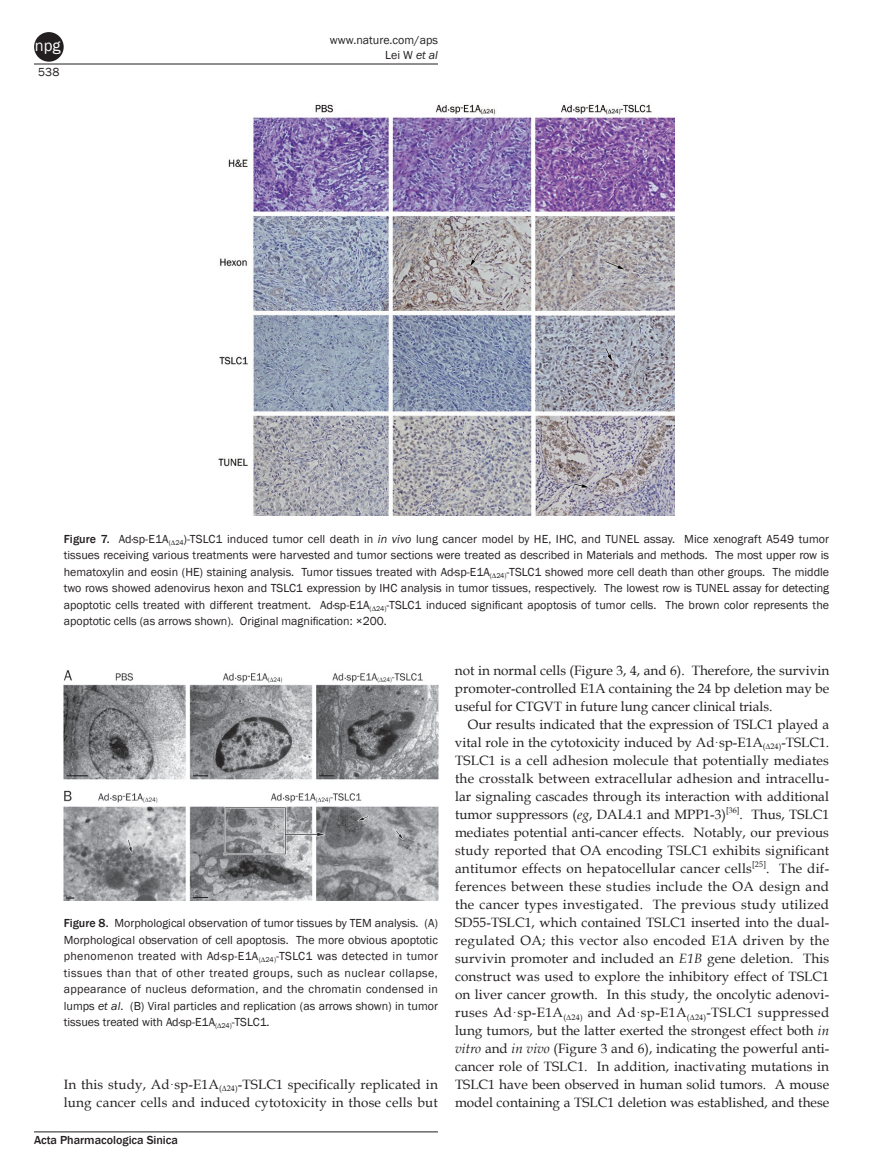
<style>
.page{position:relative;width:893px;height:1170px;background:#fff}
.page>*{position:absolute;margin:0;border:0;box-sizing:border-box;transform-origin:0 0}
.t1{font:16.5px "Franklin Gothic";color:#fff}
.t2{font:13.5px/18px "Book Antiqua";color:#231f20;text-align:justify}
.t3{font:12px/16.5px "Franklin Gothic";color:#231f20;text-align:justify}
.t4{font:12px/16.5px "Franklin Gothic Book 2";color:#231f20}
.t5{font:12px "Franklin Gothic Medium 2";color:#231f20}
.s1{font-style:italic}
.s2{font-weight:500}
.s3{font-family:"Franklin Gothic"}
.s4{font-family:"Times New Roman"}
</style>
<div class="page">
<hr style="left:34px;top:64px;width:404px;height:1px;background:#231f20">
<hr style="left:34px;top:1131px;width:404px;height:1px;background:#231f20">
<div style="left:34px;top:32px;width:30px;height:30px;background:#231f20;border-radius:50%"></div>
<img style="left:64px;top:670px;width:374px;height:230px">
<img style="left:218px;top:104px;width:456px;height:411px">
<p class="t1" style="left:35px;top:35px;width:27px">npg</p>
<p class="t3" style="left:38px;top:64px;width:23px">538</p>
<p class="t3" style="left:330px;top:32px;width:110px;line-height:15px;text-align:right">www.nature.com/aps<br>Lei W <span class="s1">et al</span></p>
<p class="t3" style="left:64px;top:530px;width:767px"><span class="s2">Figure 7.</span> Ad·sp-E1A<sub>(∆24</sub>)-TSLC1 induced tumor cell death in <span class="s1">in vivo</span> lung cancer model by HE, IHC, and TUNEL assay. Mice xenograft A549 tumor tissues receiving various treatments were harvested and tumor sections were treated as described in Materials and methods. The most upper row is hematoxylin and eosin (HE) staining analysis. Tumor tissues treated with Ad·sp-E1A<sub>(∆24)</sub>-TSLC1 showed more cell death than other groups. The middle two rows showed adenovirus hexon and TSLC1 expression by IHC analysis in tumor tissues, respectively. The lowest row is TUNEL assay for detecting</p>
<p class="t4" style="left:64px;top:596px;width:767px"><span class="s3">apoptotic cells treated with different treatment. Ad·sp-E1A</span><sub>(∆24)</sub>-TSLC1 induced significant apoptosis of tumor cells. The brown color represents the apoptotic cells (as arrows shown). Original magnification: ×200.</p>
<p class="t3" style="left:64px;top:915px;width:376px"><span class="s2">Figure 8.</span> Morphological observation of tumor tissues by TEM analysis. (A)<br>Morphological observation of cell apoptosis. The more obvious apoptotic phenomenon treated with Ad·sp-E1A<sub>(∆24)</sub>-TSLC1 was detected in tumor tissues than that of other treated groups, such as nuclear collapse, appearance of nucleus deformation, and the chromatin condensed in lumps <span class="s1">et al</span>. (B) Viral particles and replication (as arrows shown) in tumor tissues treated with Ad·sp-E1A<sub>(∆24)</sub>-TSLC1.</p>
<p class="t2" style="left:64px;top:1075px;width:376px">In this study, Ad<span class="s4">·</span>sp-E1A<sub>(∆24)</sub>-TSLC1 specifically replicated in lung cancer cells and induced cytotoxicity in those cells but</p>
<p class="t5" style="left:34px;top:1132px;width:145px">Acta Pharmacologica Sinica</p>
<p class="t2" style="left:455px;top:661px;width:376px">not in normal cells (Figure 3, 4, and 6). Therefore, the survivin promoter-controlled E1A containing the 24 bp deletion may be useful for CTGVT in future lung cancer clinical trials.</p>
<p class="t2" style="left:455px;top:715px;width:376px;text-indent:13px">Our results indicated that the expression of TSLC1 played a vital role in the cytotoxicity induced by Ad<span class="s4">·</span>sp-E1A<sub>(∆24)</sub>-TSLC1.<br>TSLC1 is a cell adhesion molecule that potentially mediates the crosstalk between extracellular adhesion and intracellu&shy;lar signaling cascades through its interaction with additional tumor suppressors (<span class="s1">eg</span>, DAL4.1 and MPP1-3)<sup>[36]</sup>. Thus, TSLC1 mediates potential anti-cancer effects. Notably, our previous study reported that OA encoding TSLC1 exhibits significant antitumor effects on hepatocellular cancer cells<sup>[25]</sup>. The dif&shy;ferences between these studies include the OA design and the cancer types investigated. The previous study utilized SD55-TSLC1, which contained TSLC1 inserted into the dual&shy;regulated OA; this vector also encoded E1A driven by the survivin promoter and included an <span class="s1">E1B</span> gene deletion. This construct was used to explore the inhibitory effect of TSLC1 on liver cancer growth. In this study, the oncolytic adenovi&shy;ruses Ad<span class="s4">·</span>sp-E1A<sub>(∆24)</sub> and Ad<span class="s4">·</span>sp-E1A<sub>(∆24)</sub>-TSLC1 suppressed lung tumors, but the latter exerted the strongest effect both <span class="s1">in vitro</span> and <span class="s1">in vivo</span> (Figure 3 and 6), indicating the powerful anti&shy;cancer role of TSLC1. In addition, inactivating mutations in TSLC1 have been observed in human solid tumors. A mouse model containing a TSLC1 deletion was established, and these</p>
</div>
